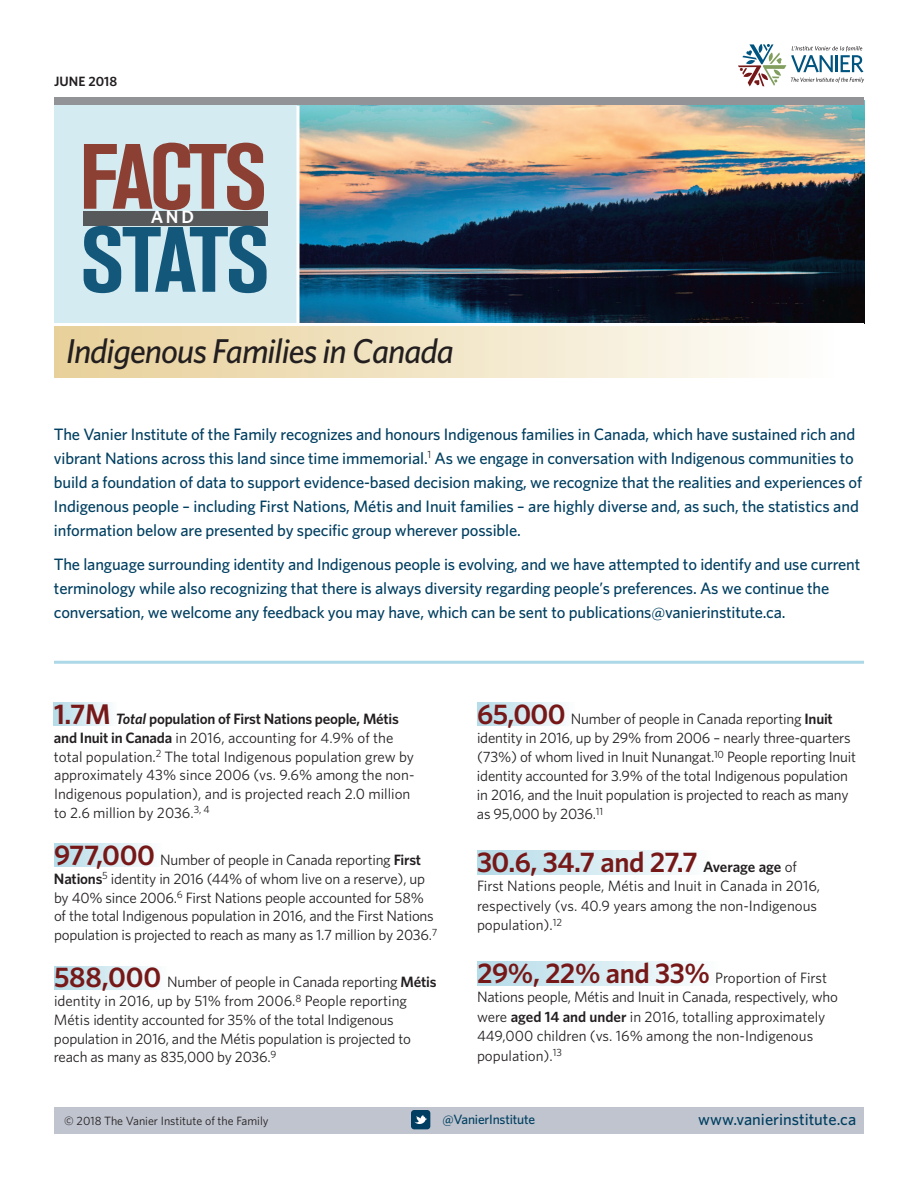
<style>
.page{position:relative;width:918px;height:1188px;background:#fff}
.page>*{position:absolute;margin:0;border:0;box-sizing:border-box;transform-origin:0 0}
.t1{font:700 condensed 91.65px "Akzidenz Grotesk BE";letter-spacing:-.05em;color:#13577a;scale:1.06 1}
.t2{font:700 condensed 91.65px "Akzidenz Grotesk BE";letter-spacing:-.04em;color:#8c4033;scale:1.04 1}
.t3{font:italic 500 34.5px "Whitney";letter-spacing:-.025em;color:#231f20}
.t4{font:600 28.5px "Whitney";letter-spacing:-.015em;color:#771818}
.t5{font:600 18px "Whitney";color:#fff}
.t6{font:500 16.5px/24px "Whitney";letter-spacing:-.01em;color:#003f61}
.t7{font:15px/18.8px "Whitney";letter-spacing:-.015em;color:#231f20}
.t8{font:500 13.5px "Whitney";letter-spacing:-.015em;color:#003f61}
.t9{font:600 13.5px "Whitney";letter-spacing:.005em;color:#231f20}
.t10{font:12px "Whitney";color:#231f20}
.s1{font-weight:600;font-size:28.5px;color:#771818}
.s2{font-weight:600;font-style:italic}
.s3{font-weight:600}
.s4{font-size:15px;color:#231f20}
.s5{font-weight:400;font-size:15px;color:#231f20}
</style>
<div class="page">
<img style="left:300px;top:105px;width:564px;height:218px">
<div style="left:54px;top:324px;width:779px;height:54px;background:linear-gradient(to right,#e7cf98,#fdfefb)"></div>
<div style="left:54px;top:703px;width:62px;height:22px;background:linear-gradient(to right,#b5dbe8,#f9fcfd)"></div>
<div style="left:477px;top:703px;width:97px;height:22px;background:linear-gradient(to right,#b5dbe8,#fbfdfd)"></div>
<div style="left:477px;top:850px;width:234px;height:25px;background:linear-gradient(to right,#b4dbe8,#fcfefe)"></div>
<div style="left:477px;top:961px;width:243px;height:25px;background:linear-gradient(to right,#b4dbe8,#fcfefe)"></div>
<div style="left:54px;top:844px;width:108px;height:22px;background:linear-gradient(to right,#b4dbe8,#fbfdfe)"></div>
<div style="left:54px;top:967px;width:113px;height:22px;background:linear-gradient(to right,#b4dbe8,#fbfdfe)"></div>
<div style="left:54px;top:102px;width:243px;height:222px;background:#d5ebf2"></div>
<div style="left:83px;top:211px;width:184px;height:15px;background:#57585a"></div>
<svg style="left:738px;top:44px;width:126px;height:42px"></svg>
<div style="left:54px;top:1107px;width:810px;height:27px;background:#c0c4ce"></div>
<div style="left:411px;top:1110px;width:19px;height:19px;background:#003f61;border-radius:3px"></div>
<svg style="left:414px;top:1115px;width:13px;height:9px"></svg>
<hr style="left:54px;top:661px;width:810px;height:3px;background:#add8e7">
<hr style="left:54px;top:323px;width:810px;height:3px;background:#fff">
<div style="left:54px;top:98px;width:810px;height:7px;background:#919396"></div>
<p class="t9" style="left:54px;top:76px;width:65px">JUNE 2018</p>
<h1 class="t2" style="left:79px;top:144px;width:182px">FACTS</h1>
<h1 class="t5" style="left:151px;top:211px;width:45px">AND</h1>
<h1 class="t1" style="left:80px;top:227px;width:181px">STATS</h1>
<h1 class="t3" style="left:66px;top:338px;width:389px">Indigenous Families in Canada</h1>
<p class="t6" style="left:54px;top:423px;width:810px">The Vanier Institute of the Family recognizes and honours Indigenous families in Canada, which have sustained rich and vibrant Nations across this land since time immemorial.<sup>1</sup> As we engage in conversation with Indigenous communities to build a foundation of data to support evidence-based decision making, we recognize that the realities and experiences of Indigenous people – including First Nations, Métis and Inuit families – are highly diverse and, as such, the statistics and information below are presented by specific group wherever possible.</p>
<p class="t6" style="left:54px;top:554px;width:808px">The language surrounding identity and Indigenous people is evolving, and we have attempted to identify and use current terminology while also recognizing that there is always diversity regarding people’s preferences. As we continue the conversation, we welcome any feedback you may have, which can be sent to publications@vanierinstitute.ca.</p>
<p class="t7" style="left:54px;top:711px;width:362px"><span class="s1">1.7M</span> <span class="s2">Total</span> <span class="s3">population of First Nations people, Métis and Inuit in Canada</span> in 2016, accounting for 4.9% of the total population.<sup>2</sup> The total Indigenous population grew by approximately 43% since 2006 (vs. 9.6% among the non-Indigenous population), and is projected reach 2.0 million to 2.6 million by 2036.<sup>3,</sup> <sup>4</sup></p>
<p class="t7" style="left:54px;top:852px;width:385px"><span class="s1">977,000</span> Number of people in Canada reporting <span class="s3">First Nations</span><sup>5</sup> identity in 2016 (44% of whom live on a reserve), up by 40% since 2006.<sup>6</sup> First Nations people accounted for 58% of the total Indigenous population in 2016, and the First Nations population is projected to reach as many as 1.7 million by 2036.<sup>7</sup></p>
<p class="t7" style="left:54px;top:974px;width:384px"><span class="s1">588,000</span> Number of people in Canada reporting <span class="s3">Métis </span>identity in 2016, up by 51% from 2006.<sup>8</sup> People reporting Métis identity accounted for 35% of the total Indigenous population in 2016, and the Métis population is projected to reach as many as 835,000 by 2036.<sup>9</sup></p>
<p class="t7" style="left:477px;top:710px;width:381px"><span class="s1">65,000</span> Number of people in Canada reporting <span class="s3">Inuit </span>identity in 2016, up by 29% from 2006 – nearly three-quarters (73%) of whom lived in Inuit Nunangat.<sup>10</sup> People reporting Inuit identity accounted for 3.9% of the total Indigenous population in 2016, and the Inuit population is projected to reach as many as 95,000 by 2036.<sup>11</sup></p>
<p class="t4" style="left:477px;top:851px;width:322px">30.6, 34.7 and 27.7 <span class="s4">Average age</span> <span class="s5">of</span></p>
<p class="t7" style="left:477px;top:877px;width:345px;line-height:19.5px">First Nations people, Métis and Inuit in Canada in 2016, respectively (vs. 40.9 years among the non-Indigenous population).<sup>12</sup></p>
<p class="t7" style="left:477px;top:969px;width:363px;line-height:19.5px"><span class="s1">29%, 22% and 33%</span> Proportion of First Nations people, Métis and Inuit in Canada, respectively, who were <span class="s3">aged 14 and under</span> in 2016, totalling approximately 449,000 children (vs. 16% among the non-Indigenous population).<sup>13</sup></p>
<p class="t10" style="left:64px;top:1117px;width:206px">© 2018 The Vanier Institute of the Family</p>
<p class="t8" style="left:443px;top:1115px;width:94px">@VanierInstitute</p>
<p class="t6" style="left:698px;top:1109px;width:160px">www.vanierinstitute.ca</p>
</div>
